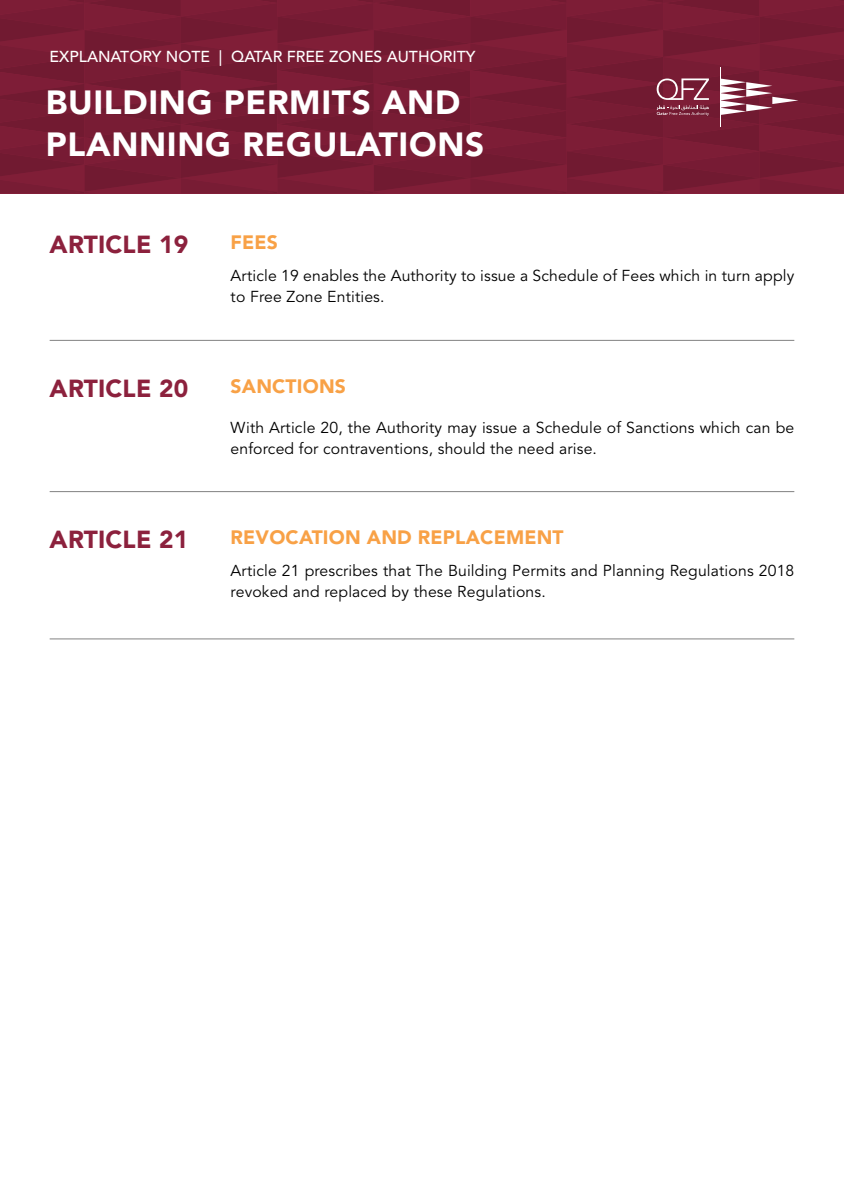
<style>
.page{position:relative;width:844px;height:1191px;background:#fff}
.page>*{position:absolute;margin:0;border:0;box-sizing:border-box;transform-origin:0 0}
.t1{font:900 33.25px/42px "Avenir LT Std";letter-spacing:.02em;color:#fff}
.t2{font:900 24.5px "Avenir LT Std";letter-spacing:.01em;color:#8c213d}
.t3{font:900 19.25px "Avenir LT Std";letter-spacing:.01em;color:#f8a146}
.t4{font:15.75px/21px "Avenir LT Std";letter-spacing:.01em;color:#000}
.t5{font:500 15.75px "Avenir LT Std";color:#fff}
</style>
<div class="page">
<hr style="left:50px;top:340px;width:744px;height:1px;background:#000">
<hr style="left:50px;top:491px;width:744px;height:1px;background:#000">
<hr style="left:50px;top:638px;width:744px;height:1px;background:#000">
<div style="left:0;top:0;width:843px;height:194px;background:#781c34"></div>
<p class="t5" style="left:50px;top:47px;width:427px">EXPLANATORY NOTE | QATAR FREE ZONES AUTHORITY</p>
<p class="t1" style="left:46px;top:82px;width:440px">BUILDING PERMITS AND<br>PLANNING REGULATIONS</p>
<p class="t2" style="left:50px;top:230px;width:140px">ARTICLE 19</p>
<p class="t3" style="left:230px;top:231px;width:49px">FEES</p>
<p class="t4" style="left:230px;top:266px;width:565px">Article 19 enables the Authority to issue a Schedule of Fees which in turn apply to Free Zone Entities.</p>
<p class="t2" style="left:50px;top:374px;width:140px">ARTICLE 20</p>
<p class="t2" style="left:50px;top:525px;width:140px">ARTICLE 21</p>
<p class="t3" style="left:230px;top:375px;width:117px">SANCTIONS</p>
<p class="t4" style="left:230px;top:417px;width:565px">With Article 20, the Authority may issue a Schedule of Sanctions which can be enforced for contraventions, should the need arise.</p>
<p class="t3" style="left:230px;top:526px;width:334px">REVOCATION AND REPLACEMENT</p>
<p class="t4" style="left:230px;top:561px;width:565px">Article 21 prescribes that The Building Permits and Planning Regulations 2018 revoked and replaced by these Regulations.</p>
</div>
